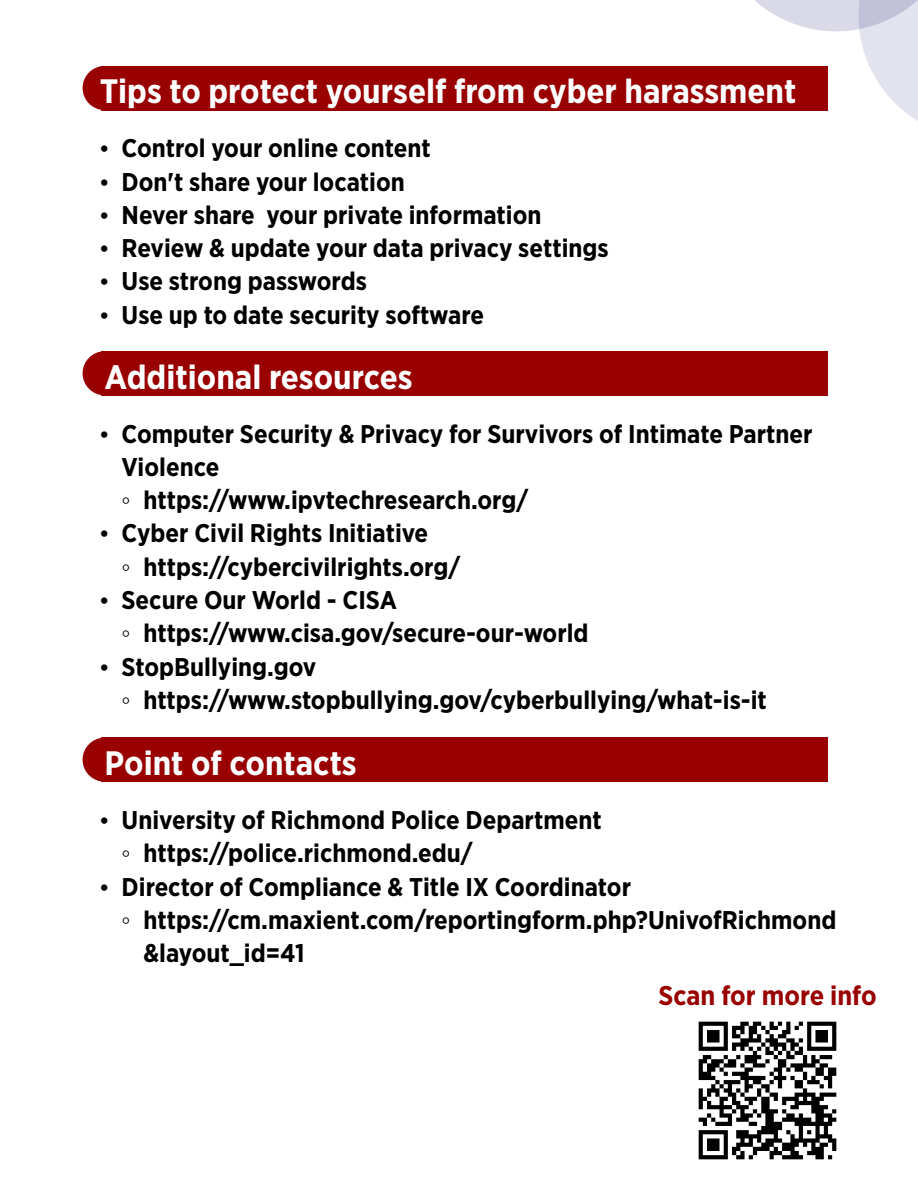
<style>
.page{position:relative;width:918px;height:1188px;background:#fff}
.page>*{position:absolute;margin:0;border:0;box-sizing:border-box;transform-origin:0 0}
.t1{font:700 33.9px "Gotham Narrow";color:#fff}
.t2{font:700 27.15px "Gotham Narrow";color:#900}
.t3{font:700 25.65px/33.3px "Gotham Narrow";color:#000}
.s1{font-family:"Times New Roman";font-weight:400}
</style>
<div class="page">
<svg style="left:697px;top:0;width:221px;height:121px"></svg>
<div style="left:101px;top:66px;width:726px;height:44px;background:#900"></div>
<div style="left:83px;top:66px;width:44px;height:44px;background:#900;border-radius:50%"></div>
<div style="left:101px;top:351px;width:726px;height:44px;background:#900"></div>
<div style="left:83px;top:351px;width:44px;height:44px;background:#900;border-radius:50%"></div>
<div style="left:101px;top:738px;width:726px;height:44px;background:#900"></div>
<div style="left:83px;top:738px;width:44px;height:44px;background:#900;border-radius:50%"></div>
<img style="left:698px;top:1021px;width:139px;height:139px">
<h1 class="t1" style="left:100px;top:70px;width:698px">Tips to protect yourself from cyber harassment</h1>
<p class="t3" style="left:100px;top:131px;width:332px"><span class="s1">•</span> Control your online content</p>
<p class="t3" style="left:100px;top:165px;width:307px"><span class="s1">•</span> Don't share your location</p>
<p class="t3" style="left:100px;top:198px;width:443px"><span class="s1">•</span> Never share your private information</p>
<p class="t3" style="left:100px;top:231px;width:510px"><span class="s1">•</span> Review &amp; update your data privacy settings</p>
<p class="t3" style="left:100px;top:265px;width:269px"><span class="s1">•</span> Use strong passwords</p>
<p class="t3" style="left:100px;top:298px;width:386px"><span class="s1">•</span> Use up to date security software</p>
<h1 class="t1" style="left:105px;top:355px;width:309px">Additional resources</h1>
<p class="t3" style="left:122px;top:417px;width:692px;text-indent:-22px"><span class="s1">•</span> Computer Security &amp; Privacy for Survivors of Intimate Partner<br>Violence<br><span class="s1">◦</span> https://www.ipvtechresearch.org/</p>
<p class="t3" style="left:122px;top:517px;width:340px;text-indent:-22px"><span class="s1">•</span> Cyber Civil Rights Initiative<br><span class="s1">◦</span> https://cybercivilrights.org/</p>
<p class="t3" style="left:122px;top:583px;width:469px;text-indent:-22px"><span class="s1">•</span> Secure Our World - CISA<br><span class="s1">◦</span> https://www.cisa.gov/secure-our-world</p>
<p class="t3" style="left:122px;top:650px;width:647px;text-indent:-22px"><span class="s1">•</span> StopBullying.gov<br><span class="s1">◦</span> https://www.stopbullying.gov/cyberbullying/what-is-it</p>
<h1 class="t1" style="left:105px;top:741px;width:254px">Point of contacts</h1>
<p class="t3" style="left:122px;top:803px;width:482px;text-indent:-22px"><span class="s1">•</span> University of Richmond Police Department <span class="s1">◦</span> https://police.richmond.edu/</p>
<p class="t3" style="left:100px;top:870px;width:533px"><span class="s1">•</span> Director of Compliance &amp; Title IX Coordinator</p>
<p class="t3" style="left:122px;top:903px;width:716px"><span class="s1">◦</span> https://cm.maxient.com/reportingform.php?UnivofRichmond</p>
<p class="t3" style="left:143px;top:936px;width:163px">&amp;layout_id=41</p>
<p class="t2" style="left:658px;top:978px;width:220px">Scan for more info</p>
</div>
